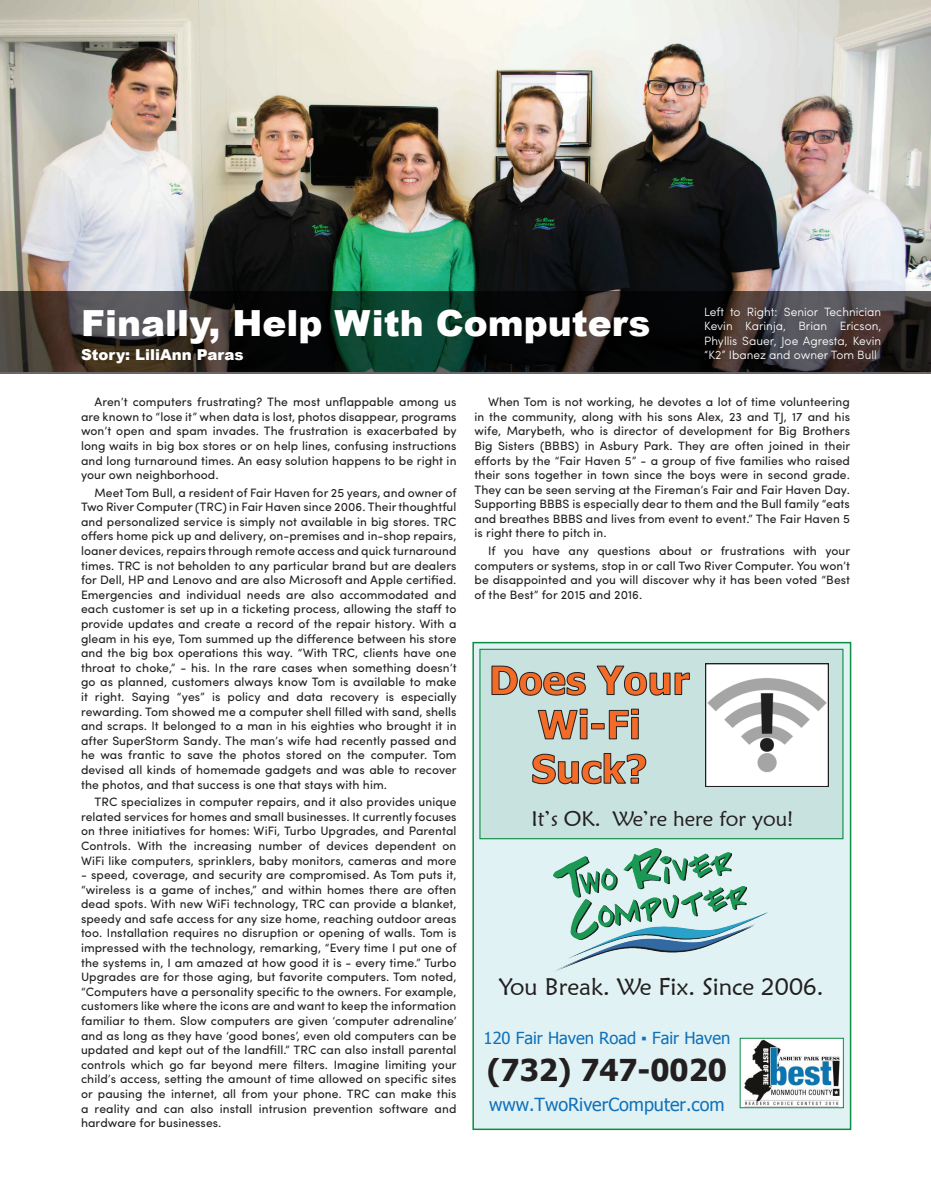
<style>
.page{position:relative;width:931px;height:1203px;background:#fff}
.page>*{position:absolute;margin:0;border:0;box-sizing:border-box;transform-origin:0 0}
.t1{font:900 36px "Arial";color:#fff}
.t2{font:700 30px "Tahoma";color:#231f20}
.t3{font:24px "Maiandra GD";color:#231f20}
.t4{font:21px "Maiandra GD";color:#231f20}
.t5{font:18px "Tahoma";color:#1070b9}
.t6{font:16.5px "Tahoma";color:#1070b9}
.t7{font:900 15px "Arial";color:#fff}
.t8{font:12.15px/14.5px "Sofia Pro";letter-spacing:.005em;color:#231f20;text-align:justify}
.t9{font:300 12px/14.4px "Sofia Pro";color:#fff;text-align:justify}
</style>
<div class="page">
<img style="left:0;top:0;width:931px;height:290px">
<svg style="left:0;top:290px;width:931px;height:83px;background:#272b27"></svg>
<div style="left:473px;top:642px;width:378px;height:486px;background:#e0f2f3"></div>
<div style="left:472px;top:641px;width:379px;height:488px;border:2px solid #0d8c44"></div>
<img style="left:554px;top:848px;width:214px;height:123px">
<div style="left:480px;top:649px;width:363px;height:189px;background:#c8e2df"></div>
<div style="left:479px;top:648px;width:364px;height:191px;border:1px solid #0d8c44"></div>
<svg style="left:492px;top:665px;width:198px;height:30px"></svg>
<svg style="left:538px;top:708px;width:50px;height:31px"></svg>
<div style="left:592px;top:723px;width:12px;height:5px;background:#f36b27"></div>
<div style="left:591px;top:723px;width:13px;height:6px;border:1px solid #231f20"></div>
<svg style="left:609px;top:708px;width:30px;height:31px"></svg>
<svg style="left:532px;top:753px;width:114px;height:31px"></svg>
<img style="left:708px;top:666px;width:117px;height:117px">
<div style="left:705px;top:663px;width:123px;height:123px;border:2px solid #231f20"></div>
<img style="left:742px;top:1039px;width:100px;height:66px">
<div style="left:740px;top:1037px;width:104px;height:70px;border:1px solid #0d8c44"></div>
<h1 class="t1" style="left:81px;top:296px;width:571px">Finally, Help With Computers</h1>
<p class="t7" style="left:81px;top:343px;width:164px">Story: LiliAnn Paras</p>
<p class="t9" style="left:704px;top:303px;width:179px">Left to Right: Senior Technician Kevin Karinja, Brian Ericson, Phyllis Sauer, Joe Agresta, Kevin “K2” Ibanez and owner Tom Bull</p>
<p class="t8" style="left:81px;top:393px;width:377px;text-indent:13px">Aren’t computers frustrating? The most unflappable among us are known to “lose it” when data is lost, photos disappear, programs won’t open and spam invades. The frustration is exacerbated by long waits in big box stores or on help lines, confusing instructions and long turnaround times. An easy solution happens to be right in your own neighborhood.</p>
<p class="t8" style="left:81px;top:484px;width:377px;text-indent:13px">Meet Tom Bull, a resident of Fair Haven for 25 years, and owner of Two River Computer (TRC) in Fair Haven since 2006. Their thoughtful and personalized service is simply not available in big stores. TRC offers home pick up and delivery, on-premises and in-shop repairs, loaner devices, repairs through remote access and quick turnaround times. TRC is not beholden to any particular brand but are dealers for Dell, HP and Lenovo and are also Microsoft and Apple certified.<br>Emergencies and individual needs are also accommodated and each customer is set up in a ticketing process, allowing the staff to provide updates and create a record of the repair history. With a gleam in his eye, Tom summed up the difference between his store and the big box operations this way. “With TRC, clients have one throat to choke,” - his. In the rare cases when something doesn’t go as planned, customers always know Tom is available to make it right. Saying “yes” is policy and data recovery is especially rewarding. Tom showed me a computer shell filled with sand, shells and scraps. It belonged to a man in his eighties who brought it in after SuperStorm Sandy. The man’s wife had recently passed and he was frantic to save the photos stored on the computer. Tom devised all kinds of homemade gadgets and was able to recover the photos, and that success is one that stays with him.</p>
<p class="t8" style="left:81px;top:793px;width:377px;text-indent:13px">TRC specializes in computer repairs, and it also provides unique related services for homes and small businesses. It currently focuses on three initiatives for homes: WiFi, Turbo Upgrades, and Parental Controls. With the increasing number of devices dependent on WiFi like computers, sprinklers, baby monitors, cameras and more</p>
<p class="t8" style="left:81px;top:866px;width:377px">- speed, coverage, and security are compromised. As Tom puts it, “wireless is a game of inches,” and within homes there are often dead spots. With new WiFi technology, TRC can provide a blanket, speedy and safe access for any size home, reaching outdoor areas too. Installation requires no disruption or opening of walls. Tom is impressed with the technology, remarking, “Every time I put one of the systems in, I am amazed at how good it is - every time.” Turbo Upgrades are for those aging, but favorite computers. Tom noted, “Computers have a personality specific to the owners. For example, customers like where the icons are and want to keep the information familiar to them. Slow computers are given ‘computer adrenaline’ and as long as they have ‘good bones’, even old computers can be updated and kept out of the landfill.” TRC can also install parental controls which go far beyond mere filters. Imagine limiting your child’s access, setting the amount of time allowed on specific sites or pausing the internet, all from your phone. TRC can make this a reality and can also install intrusion prevention software and hardware for businesses.</p>
<p class="t8" style="left:474px;top:393px;width:377px;text-indent:13px">When Tom is not working, he devotes a lot of time volunteering in the community, along with his sons Alex, 23 and TJ, 17 and his wife, Marybeth, who is director of development for Big Brothers Big Sisters (BBBS) in Asbury Park. They are often joined in their efforts by the “Fair Haven 5” - a group of five families who raised their sons together in town since the boys were in second grade.<br>They can be seen serving at the Fireman’s Fair and Fair Haven Day.<br>Supporting BBBS is especially dear to them and the Bull family “eats and breathes BBBS and lives from event to event.” The Fair Haven 5 is right there to pitch in.</p>
<p class="t8" style="left:474px;top:542px;width:377px;text-indent:13px">If you have any questions about or frustrations with your computers or systems, stop in or call Two River Computer. You won’t be disappointed and you will discover why it has been voted “Best of the Best” for 2015 and 2016.</p>
<h3 class="t4" style="left:532px;top:805px;width:263px">It’s OK. We’re here for you!</h3>
<h3 class="t3" style="left:499px;top:971px;width:326px">You Break. We Fix. Since 2006.</h3>
<h3 class="t6" style="left:484px;top:1026px;width:248px">120 Fair Haven Road ▪ Fair Haven</h3>
<h2 class="t2" style="left:487px;top:1048px;width:242px">(732) 747-0020</h2>
<h3 class="t5" style="left:489px;top:1091px;width:237px">www.TwoRiverComputer.com</h3>
</div>
